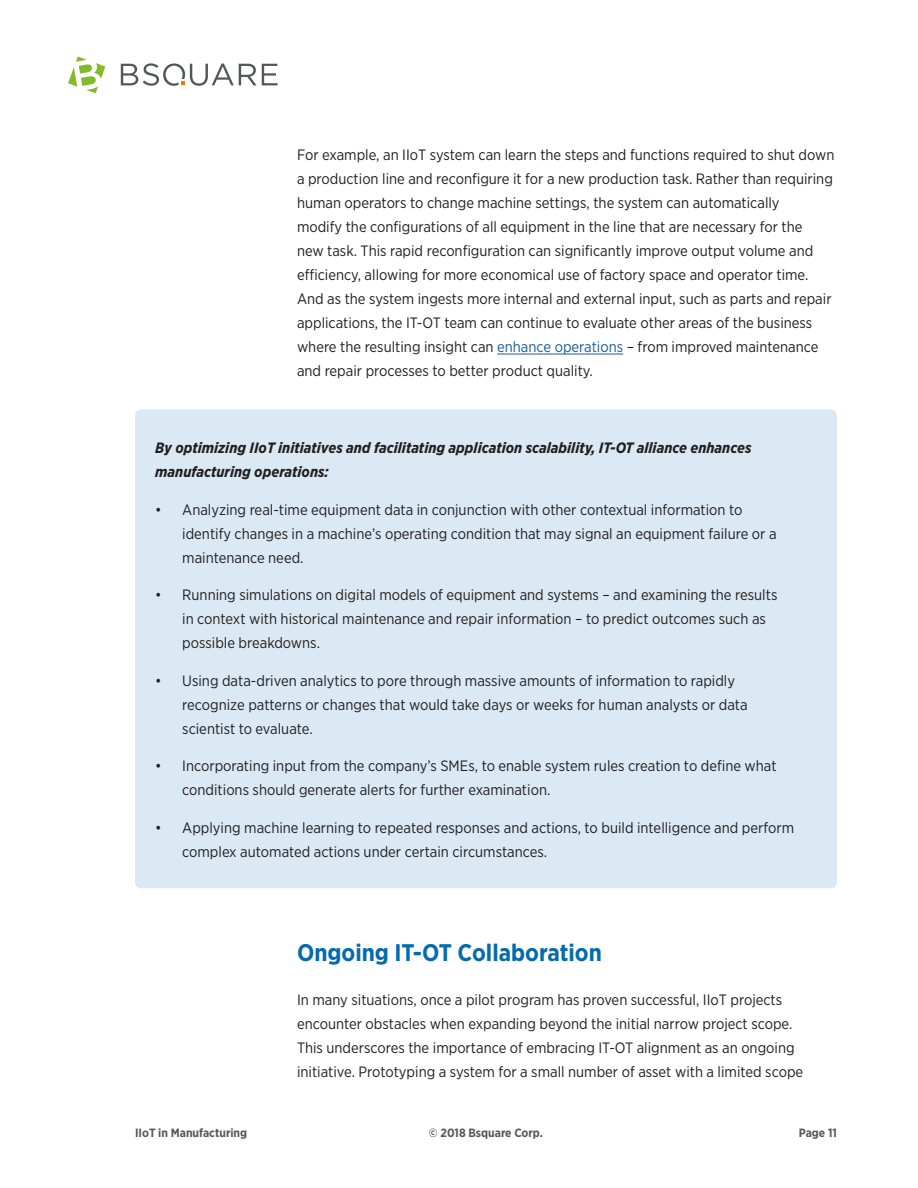
<style>
.page{position:relative;width:918px;height:1188px;background:#fff}
.page>*{position:absolute;margin:0;border:0;box-sizing:border-box;transform-origin:0 0}
.Heading_2{font:700 24px "Gotham Narrow";color:#056bac}
.t1{font:15px/24px "Gotham Narrow";color:#231f20}
.t2{font:italic 700 15px/24px "Gotham Narrow";color:#231f20}
.t3{font:700 12px "Gotham Narrow";color:#57585a}
.s1{color:#175d9e}
</style>
<div class="page">
<svg style="left:121px;top:63px;width:157px;height:23px"></svg>
<svg style="left:68px;top:57px;width:37px;height:36px"></svg>
<hr style="left:497px;top:354px;width:126px;height:1px;background:#175d9e">
<div style="left:135px;top:409px;width:702px;height:479px;background:#dae9f3;border-radius:7px"></div>
<p class="t1" style="left:297px;top:143px;width:539px">For example, an IIoT system can learn the steps and functions required to shut down a production line and reconfigure it for a new production task. Rather than requiring human operators to change machine settings, the system can automatically<br>modify the configurations of all equipment in the line that are necessary for the<br>new task. This rapid reconfiguration can significantly improve output volume and efficiency, allowing for more economical use of factory space and operator time.<br>And as the system ingests more internal and external input, such as parts and repair applications, the IT-OT team can continue to evaluate other areas of the business where the resulting insight can <span class="s1">enhance operations</span> – from improved maintenance and repair processes to better product quality.</p>
<p class="t2" style="left:155px;top:436px;width:598px">By optimizing IIoT initiatives and facilitating application scalability, IT-OT alliance enhances manufacturing operations:</p>
<p class="t1" style="left:182px;top:497px;width:596px;text-indent:-27px">• Analyzing real-time equipment data in conjunction with other contextual information to identify changes in a machine’s operating condition that may signal an equipment failure or a maintenance need.</p>
<p class="t1" style="left:182px;top:583px;width:597px;text-indent:-27px">• Running simulations on digital models of equipment and systems – and examining the results in context with historical maintenance and repair information – to predict outcomes such as possible breakdowns.</p>
<p class="t1" style="left:182px;top:668px;width:567px;text-indent:-27px">• Using data-driven analytics to pore through massive amounts of information to rapidly recognize patterns or changes that would take days or weeks for human analysts or data scientist to evaluate.</p>
<p class="t1" style="left:182px;top:754px;width:596px;text-indent:-27px">• Incorporating input from the company’s SMEs, to enable system rules creation to define what conditions should generate alerts for further examination.</p>
<p class="t1" style="left:182px;top:815px;width:613px;text-indent:-27px">• Applying machine learning to repeated responses and actions, to build intelligence and perform complex automated actions under certain circumstances.</p>
<p class="Heading_2" style="left:297px;top:937px;width:306px">Ongoing IT-OT Collaboration</p>
<p class="t1" style="left:297px;top:988px;width:508px">In many situations, once a pilot program has proven successful, IIoT projects encounter obstacles when expanding beyond the initial narrow project scope.<br>This underscores the importance of embracing IT-OT alignment as an ongoing initiative. Prototyping a system for a small number of asset with a limited scope</p>
<p class="t3" style="left:135px;top:1125px;width:114px">IIoT in Manufacturing</p>
<p class="t3" style="left:429px;top:1125px;width:116px">© 2018 Bsquare Corp.</p>
<p class="t3" style="left:799px;top:1125px;width:40px">Page 11</p>
</div>
